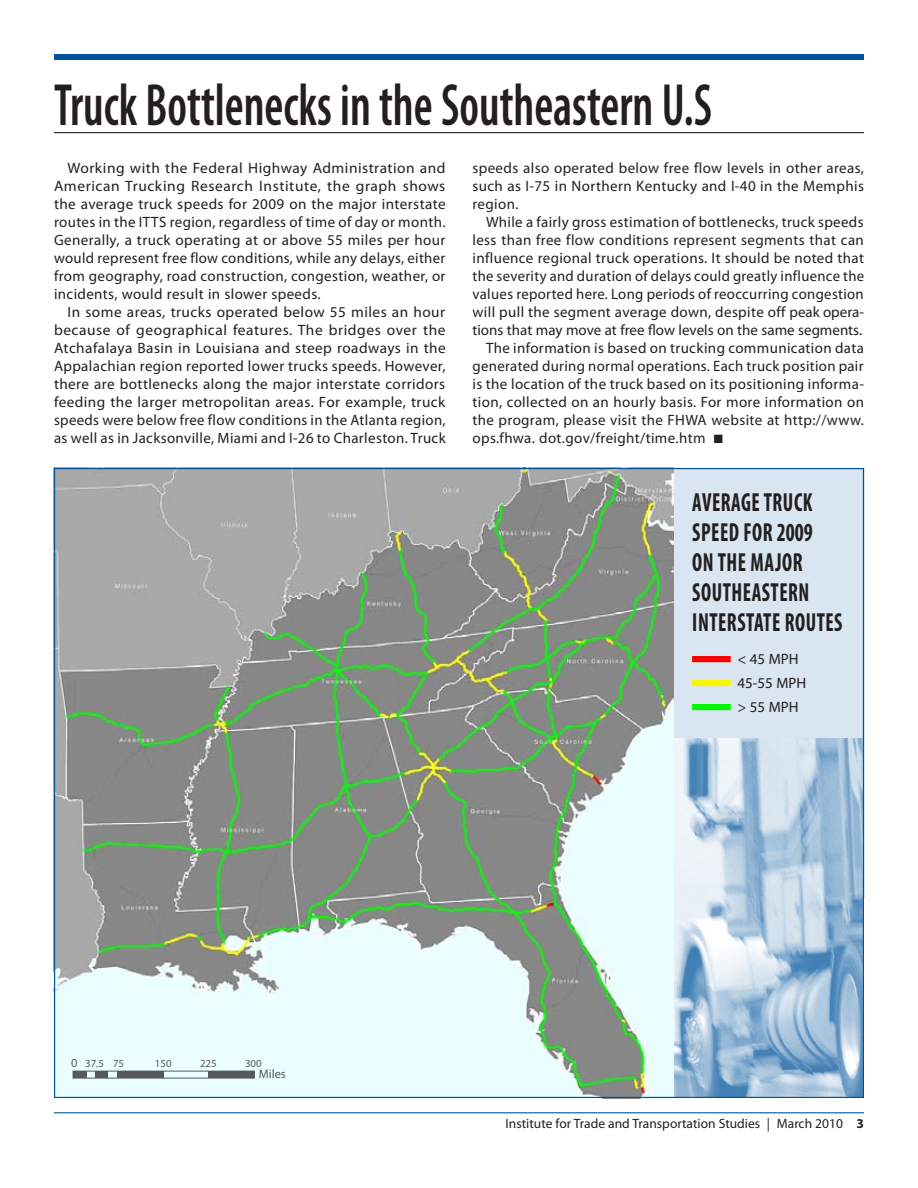
<style>
.page{position:relative;width:918px;height:1188px;background:#fff}
.page>*{position:absolute;margin:0;border:0;box-sizing:border-box;transform-origin:0 0}
.t1{font:600 condensed 60px "Myriad Pro";color:#231f20;scale:.8 1}
.t2{font:700 condensed 26.25px/30px "Myriad Pro";letter-spacing:.025em;color:#231f20;scale:.8 1}
.t3{font:15px/18px "Myriad Pro";letter-spacing:.025em;color:#231f20;text-align:justify}
.t4{font:15px/24px "Myriad Pro";color:#231f20}
.t5{font:13.5px "Myriad Pro";color:#231f20}
.t6{font:12.45px "Myriad Pro";color:#58595b}
.t7{font:10.8px "Myriad Pro";color:#58595b}
.s1{font-size:12.45px}
</style>
<div class="page">
<hr style="left:54px;top:1112px;width:810px;height:1px;background:#00539b">
<div style="left:636px;top:468px;width:228px;height:431px;background:#d9e5f0"></div>
<img style="left:673px;top:738px;width:189px;height:358px">
<img style="left:56px;top:470px;width:617px;height:626px">
<div style="left:54px;top:54px;width:810px;height:6px;background:#00539b"></div>
<hr style="left:54px;top:132px;width:810px;height:1px;background:#231f20">
<div style="left:73px;top:1071px;width:13px;height:7px;background:#58595b"></div>
<div style="left:95px;top:1071px;width:13px;height:7px;background:#58595b"></div>
<div style="left:118px;top:1071px;width:46px;height:7px;background:#58595b"></div>
<div style="left:208px;top:1071px;width:47px;height:7px;background:#58595b"></div>
<div style="left:692px;top:656px;width:39px;height:6px;background:#fb0000"></div>
<div style="left:692px;top:680px;width:39px;height:6px;background:#f8f800"></div>
<div style="left:692px;top:704px;width:39px;height:6px;background:#00f800"></div>
<h1 class="t1" style="left:54px;top:69px;width:824px">Truck Bottlenecks in the Southeastern U.S</h1>
<p class="t3" style="left:54px;top:159px;width:393px;text-indent:14px">Working with the Federal Highway Administration and American Trucking Research Institute, the graph shows the average truck speeds for 2009 on the major interstate routes in the ITTS region, regardless of time of day or month.<br>Generally, a truck operating at or above 55 miles per hour would represent free flow conditions, while any delays, either from geography, road construction, congestion, weather, or incidents, would result in slower speeds.</p>
<p class="t3" style="left:54px;top:303px;width:393px;text-indent:14px">In some areas, trucks operated below 55 miles an hour because of geographical features. The bridges over the Atchafalaya Basin in Louisiana and steep roadways in the Appalachian region reported lower trucks speeds. However, there are bottlenecks along the major interstate corridors feeding the larger metropolitan areas. For example, truck speeds were below free flow conditions in the Atlanta region, as well as in Jacksonville, Miami and I-26 to Charleston. Truck</p>
<p class="t3" style="left:472px;top:159px;width:393px">speeds also operated below free flow levels in other areas, such as I-75 in Northern Kentucky and I-40 in the Memphis region.</p>
<p class="t3" style="left:486px;top:213px;width:379px">While a fairly gross estimation of bottlenecks, truck speeds</p>
<p class="t3" style="left:472px;top:231px;width:393px">less than free flow conditions represent segments that can</p>
<p class="t3" style="left:472px;top:249px;width:393px">influence regional truck operations. It should be noted that</p>
<p class="t3" style="left:472px;top:267px;width:393px">the severity and duration of delays could greatly influence the</p>
<p class="t3" style="left:472px;top:285px;width:393px">values reported here. Long periods of reoccurring congestion</p>
<p class="t3" style="left:472px;top:303px;width:393px">will pull the segment average down, despite off peak opera-</p>
<p class="t4" style="left:472px;top:318px;width:391px">tions that may move at free flow levels on the same segments.</p>
<p class="t3" style="left:486px;top:339px;width:380px">The information is based on trucking communication data</p>
<p class="t3" style="left:472px;top:357px;width:393px">generated during normal operations. Each truck position pair</p>
<p class="t3" style="left:472px;top:375px;width:393px">is the location of the truck based on its positioning informa-</p>
<p class="t3" style="left:472px;top:393px;width:393px">tion, collected on an hourly basis. For more information on</p>
<p class="t3" style="left:472px;top:411px;width:393px">the program, please visit the FHWA website at http://www.</p>
<p class="t3" style="left:472px;top:429px;width:252px">ops.fhwa. dot.gov/freight/time.htm ■</p>
<p class="t7" style="left:71px;top:1057px;width:55px"><span class="s1">0</span> 37.5 75</p>
<p class="t7" style="left:155px;top:1057px;width:18px">150</p>
<p class="t7" style="left:200px;top:1057px;width:18px">225</p>
<p class="t7" style="left:245px;top:1057px;width:18px">300</p>
<p class="t6" style="left:259px;top:1066px;width:29px">Miles</p>
<h2 class="t2" style="left:692px;top:486px;width:189px">AVERAGE TRUCK<br>SPEED FOR 2009<br>ON THE MAJOR<br>SOUTHEASTERN<br>INTERSTATE ROUTES</h2>
<p class="t4" style="left:738px;top:646px;width:70px">&lt; 45 MPH<br>45-55 MPH &gt; 55 MPH</p>
<p class="t5" style="left:506px;top:1116px;width:339px">Institute for Trade and Transportation Studies | March 2010</p>
</div>
